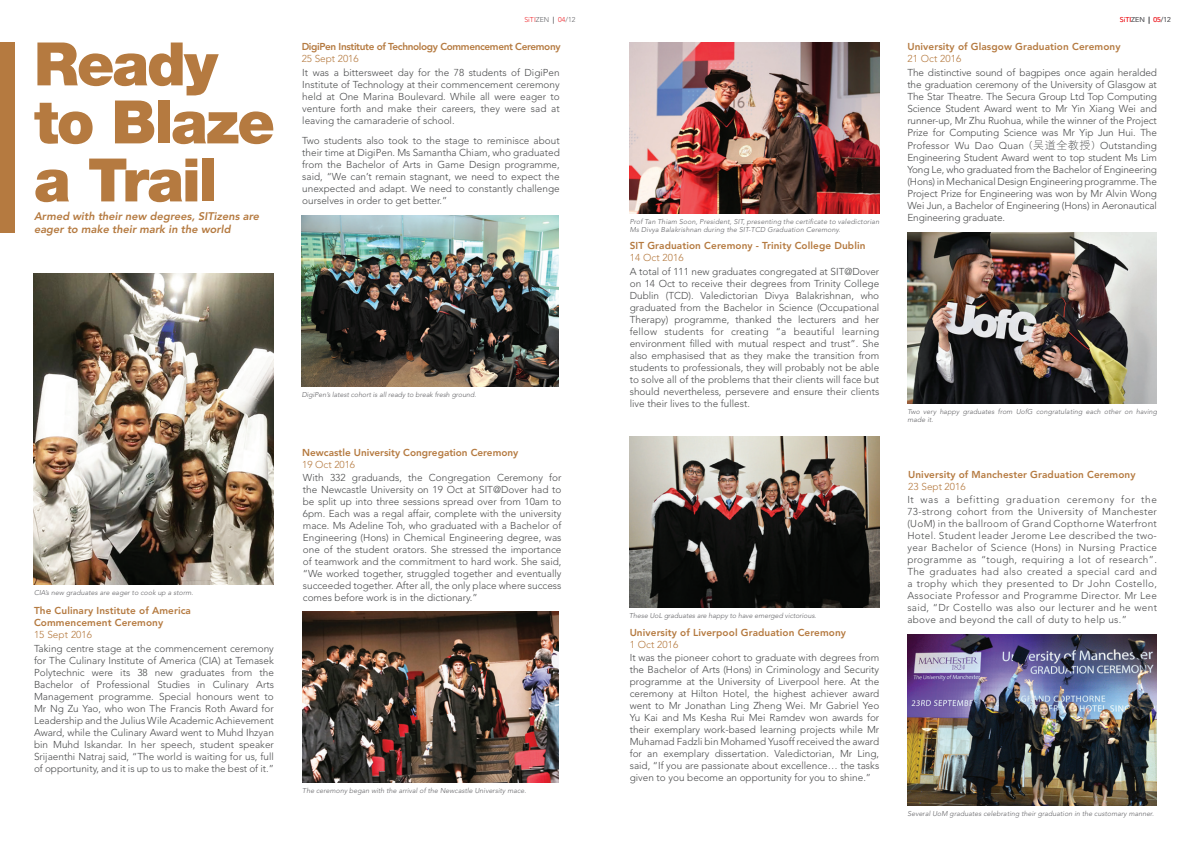
<style>
.page{position:relative;width:1191px;height:842px;background:#fff}
.page>*{position:absolute;margin:0;border:0;box-sizing:border-box;transform-origin:0 0}
.t1{font:900 60px/58px "Helvetica Neue LT Std";letter-spacing:-.035em;color:#b57a40}
.t2{font:italic 800 11px/13.2px "Avenir LT Std";color:#b57a40}
.t3{font:300 10px/12px "Avenir LT Std";color:#4b4c4d;text-align:justify}
.t4{font:800 10px/12px "Avenir LT Std";letter-spacing:.01em;color:#b57a40}
.t5{font:300 10px "Avenir LT Std";letter-spacing:.01em;color:#b57a40}
.t6{font:800 10px "Avenir LT Std";letter-spacing:-.035em;color:#b57a40}
.t7{font:italic 300 7px/8px "Avenir LT Std";letter-spacing:.01em;color:#636366}
.t8{font:300 7px "Avenir LT Std";color:#ee1d23}
.s1{color:#636366}
.s2{font-weight:800;color:#636366}
.s3{font-family:"FZXDXJW GB1 0";font-weight:400;font-size:11px}
</style>
<div class="page">
<div style="left:0;top:43px;width:14px;height:190px;background:#b57a40"></div>
<img style="left:34px;top:273px;width:240px;height:311px">
<img style="left:302px;top:216px;width:256px;height:170px">
<img style="left:302px;top:612px;width:257px;height:171px">
<img style="left:629px;top:43px;width:250px;height:170px">
<img style="left:629px;top:436px;width:250px;height:171px">
<img style="left:907px;top:232px;width:250px;height:171px">
<img style="left:907px;top:634px;width:250px;height:171px">
<p class="t8" style="left:524px;top:16px;width:52px">SiTI<span class="s1">ZEN</span> <span class="s2">|</span> 04<span class="s1">/12</span></p>
<p class="t8" style="left:1119px;top:16px;width:52px">SiTI<span class="s1">ZEN</span> <span class="s2">|</span> 05<span class="s1">/12</span></p>
<h1 class="t1" style="left:34px;top:35px;width:242px">Ready to Blaze a Trail</h1>
<p class="t2" style="left:34px;top:209px;width:227px">Armed with their new degrees, SITizens are eager to make their mark in the world</p>
<p class="t7" style="left:630px;top:218px;width:251px">Prof Tan Thiam Soon, President, SIT, presenting the certificate to valedictorian<br>Ms Divya Balakrishnan during the SIT-TCD Graduation Ceremony.</p>
<p class="t6" style="left:302px;top:41px;width:260px">DigiPen Institute of Technology Commencement Ceremony</p>
<p class="t5" style="left:302px;top:53px;width:58px">25 Sept 2016</p>
<p class="t3" style="left:302px;top:66px;width:259px">It was a bittersweet day for the 78 students of DigiPen Institute of Technology at their commencement ceremony held at One Marina Boulevard. While all were eager to venture forth and make their careers, they were sad at leaving the camaraderie of school.</p>
<p class="t3" style="left:302px;top:135px;width:259px">Two students also took to the stage to reminisce about their time at DigiPen. Ms Samantha Chiam, who graduated from the Bachelor of Arts in Game Design programme, said, “We can’t remain stagnant, we need to expect the unexpected and adapt. We need to constantly challenge ourselves in order to get better.”</p>
<p class="t7" style="left:34px;top:589px;width:161px">CIA’s new graduates are eager to cook up a storm.</p>
<p class="t4" style="left:34px;top:605px;width:158px">The Culinary Institute of America<br>Commencement Ceremony</p>
<p class="t5" style="left:34px;top:629px;width:60px">15 Sept 2016</p>
<p class="t3" style="left:34px;top:642px;width:241px">Taking centre stage at the commencement ceremony for The Culinary Institute of America (CIA) at Temasek Polytechnic were its 38 new graduates from the Bachelor of Professional Studies in Culinary Arts Management programme. Special honours went to Mr Ng Zu Yao, who won The Francis Roth Award for Leadership and the Julius Wile Academic Achievement Award, while the Culinary Award went to Muhd Ihzyan bin Muhd Iskandar. In her speech, student speaker Srijaenthi Natraj said, “The world is waiting for us, full of opportunity, and it is up to us to make the best of it.”</p>
<p class="t7" style="left:302px;top:391px;width:176px">DigiPen’s latest cohort is all ready to break fresh ground.</p>
<p class="t4" style="left:302px;top:446px;width:218px">Newcastle University Congregation Ceremony</p>
<p class="t5" style="left:302px;top:458px;width:54px">19 Oct 2016</p>
<p class="t3" style="left:303px;top:472px;width:260px">With 332 graduands, the Congregation Ceremony for the Newcastle University on 19 Oct at SIT@Dover had to be split up into three sessions spread over from 10am to 6pm. Each was a regal affair, complete with the university mace. Ms Adeline Toh, who graduated with a Bachelor of Engineering (Hons) in Chemical Engineering degree, was one of the student orators. She stressed the importance of teamwork and the commitment to hard work. She said, “We worked together, struggled together and eventually succeeded together. After all, the only place where success comes before work is in the dictionary.”</p>
<p class="t7" style="left:302px;top:787px;width:226px">The ceremony began with the arrival of the Newcastle University mace.</p>
<p class="t4" style="left:630px;top:240px;width:237px">SIT Graduation Ceremony - Trinity College Dublin</p>
<p class="t5" style="left:630px;top:252px;width:55px">14 Oct 2016</p>
<p class="t3" style="left:630px;top:265px;width:251px">A total of 111 new graduates congregated at SIT@Dover on 14 Oct to receive their degrees from Trinity College Dublin (TCD). Valedictorian Divya Balakrishnan, who graduated from the Bachelor in Science (Occupational Therapy) programme, thanked the lecturers and her fellow students for creating “a beautiful learning environment filled with mutual respect and trust”. She also emphasised that as they make the transition from students to professionals, they will probably not be able to solve all of the problems that their clients will face but should nevertheless, persevere and ensure their clients live their lives to the fullest.</p>
<p class="t7" style="left:629px;top:611px;width:189px">These UoL graduates are happy to have emerged victorious.</p>
<p class="t4" style="left:629px;top:626px;width:218px">University of Liverpool Graduation Ceremony</p>
<p class="t5" style="left:629px;top:638px;width:50px">1 Oct 2016</p>
<p class="t3" style="left:630px;top:652px;width:251px">It was the pioneer cohort to graduate with degrees from the Bachelor of Arts (Hons) in Criminology and Security programme at the University of Liverpool here. At the ceremony at Hilton Hotel, the highest achiever award went to Mr Jonathan Ling Zheng Wei. Mr Gabriel Yeo Yu Kai and Ms Kesha Rui Mei Ramdev won awards for their exemplary work-based learning projects while Mr Muhamad Fadzli bin Mohamed Yusoff received the award for an exemplary dissertation. Valedictorian, Mr Ling, said, “If you are passionate about excellence… the tasks given to you become an opportunity for you to shine.”</p>
<p class="t4" style="left:907px;top:41px;width:215px">University of Glasgow Graduation Ceremony</p>
<p class="t5" style="left:907px;top:53px;width:55px">21 Oct 2016</p>
<p class="t3" style="left:907px;top:67px;width:251px">The distinctive sound of bagpipes once again heralded the graduation ceremony of the University of Glasgow at The Star Theatre. The Secura Group Ltd Top Computing Science Student Award went to Mr Yin Xiang Wei and runner-up, Mr Zhu Ruohua, while the winner of the Project Prize for Computing Science was Mr Yip Jun Hui. The</p>
<p class="t3" style="left:907px;top:140px;width:251px">Professor Wu Dao Quan <span class="s3">(吴道全教授)</span> Outstanding Engineering Student Award went to top student Ms Lim Yong Le, who graduated from the Bachelor of Engineering (Hons) in Mechanical Design Engineering programme. The Project Prize for Engineering was won by Mr Alvin Wong Wei Jun, a Bachelor of Engineering (Hons) in Aeronautical Engineering graduate.</p>
<p class="t7" style="left:907px;top:408px;width:251px">Two very happy graduates from UofG congratulating each other on having made it.</p>
<p class="t4" style="left:908px;top:469px;width:229px">University of Manchester Graduation Ceremony</p>
<p class="t5" style="left:908px;top:481px;width:59px">23 Sept 2016</p>
<p class="t3" style="left:907px;top:494px;width:251px">It was a befitting graduation ceremony for the 73-strong cohort from the University of Manchester (UoM) in the ballroom of Grand Copthorne Waterfront Hotel. Student leader Jerome Lee described the two&shy;year Bachelor of Science (Hons) in Nursing Practice programme as “tough, requiring a lot of research”.<br>The graduates had also created a special card and a trophy which they presented to Dr John Costello, Associate Professor and Programme Director. Mr Lee said, “Dr Costello was also our lecturer and he went above and beyond the call of duty to help us.”</p>
<p class="t7" style="left:907px;top:809px;width:248px">Several UoM graduates celebrating their graduation in the customary manner.</p>
</div>
